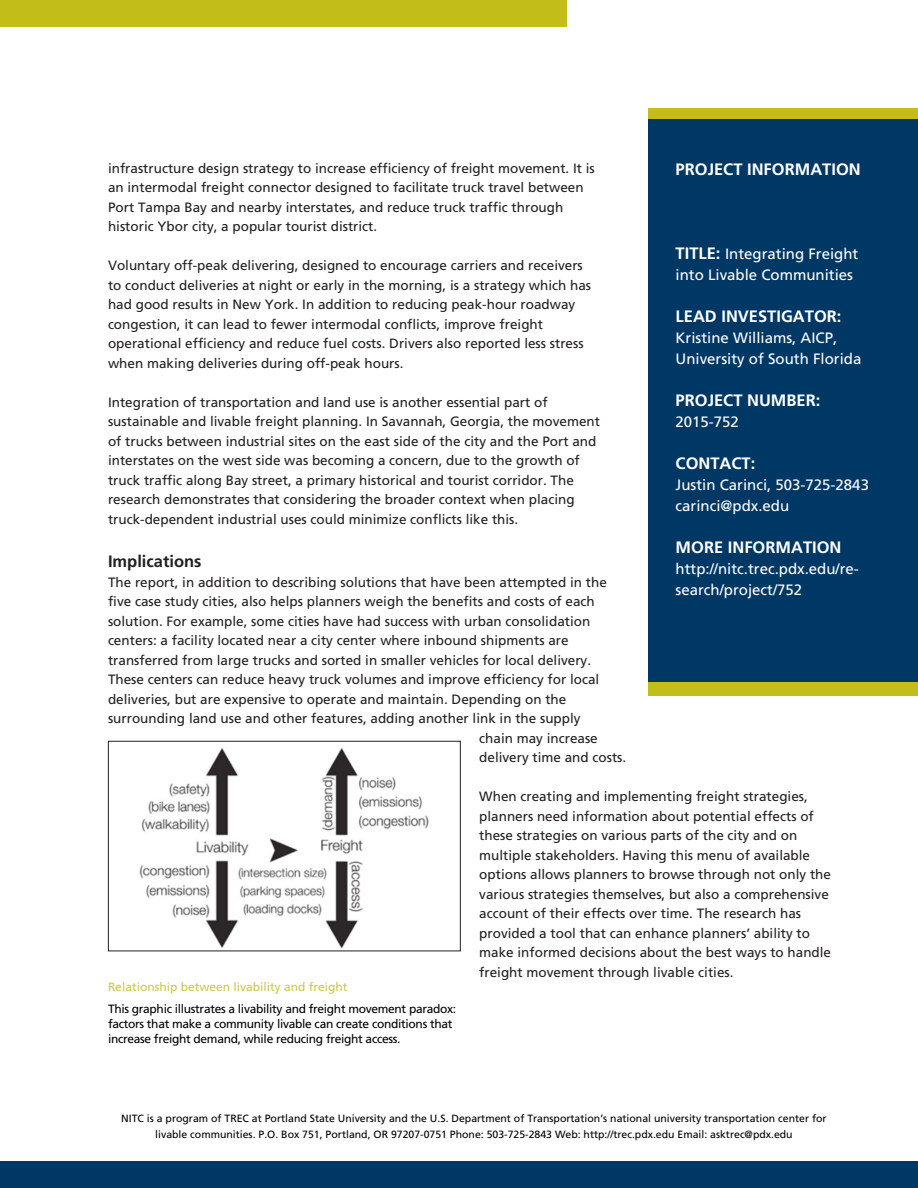
<style>
.page{position:relative;width:918px;height:1188px;background:#fff}
.page>*{position:absolute;margin:0;border:0;box-sizing:border-box;transform-origin:0 0}
.t1{font:700 16.5px "Frutiger";color:#fff}
.t2{font:700 16.5px "Frutiger";color:#231f20}
.t3{font:15px/21px "Frutiger";color:#fff}
.t4{font:13.5px/19.5px "Frutiger";color:#231f20}
.Graph_heading{font:12px/15px "Frutiger";letter-spacing:-.025em;color:#000}
.Graph_heading-2{font:12px "Frutiger";color:#cec648}
.t5{font:10.5px/16.5px "Frutiger";color:#000;text-align:center}
.s1{font-weight:700;font-size:16.5px}
</style>
<div class="page">
<div style="left:648px;top:108px;width:270px;height:14px;background:#c2bd19"></div>
<div style="left:0;top:1161px;width:918px;height:27px;background:#003865"></div>
<div style="left:0;top:0;width:567px;height:27px;background:#c2bd19"></div>
<div style="left:648px;top:119px;width:270px;height:570px;background:#003865"></div>
<div style="left:648px;top:683px;width:270px;height:13px;background:#c2bd19"></div>
<img style="left:139px;top:748px;width:290px;height:201px">
<div style="left:108px;top:741px;width:353px;height:210px;border:1px solid #231f20"></div>
<p class="t4" style="left:108px;top:158px;width:488px">infrastructure design strategy to increase efficiency of freight movement. It is an intermodal freight connector designed to facilitate truck travel between Port Tampa Bay and nearby interstates, and reduce truck traffic through historic Ybor city, a popular tourist district.</p>
<p class="t4" style="left:108px;top:256px;width:485px">Voluntary off-peak delivering, designed to encourage carriers and receivers to conduct deliveries at night or early in the morning, is a strategy which has had good results in New York. In addition to reducing peak-hour roadway congestion, it can lead to fewer intermodal conflicts, improve freight operational efficiency and reduce fuel costs. Drivers also reported less stress when making deliveries during off-peak hours.</p>
<p class="t4" style="left:108px;top:392px;width:494px">Integration of transportation and land use is another essential part of sustainable and livable freight planning. In Savannah, Georgia, the movement of trucks between industrial sites on the east side of the city and the Port and interstates on the west side was becoming a concern, due to the growth of truck traffic along Bay street, a primary historical and tourist corridor. The research demonstrates that considering the broader context when placing truck-dependent industrial uses could minimize conflicts like this.</p>
<p class="t2" style="left:108px;top:552px;width:95px">Implications</p>
<p class="t4" style="left:108px;top:572px;width:500px">The report, in addition to describing solutions that have been attempted in the</p>
<p class="t4" style="left:108px;top:592px;width:488px">five case study cities, also helps planners weigh the benefits and costs of each</p>
<p class="t4" style="left:108px;top:611px;width:484px">solution. For example, some cities have had success with urban consolidation</p>
<p class="t4" style="left:108px;top:631px;width:462px">centers: a facility located near a city center where inbound shipments are</p>
<p class="t4" style="left:108px;top:650px;width:485px">transferred from large trucks and sorted in smaller vehicles for local delivery.</p>
<p class="t4" style="left:108px;top:670px;width:493px">These centers can reduce heavy truck volumes and improve efficiency for local</p>
<p class="t4" style="left:108px;top:689px;width:460px">deliveries, but are expensive to operate and maintain. Depending on the</p>
<p class="t4" style="left:108px;top:709px;width:474px">surrounding land use and other features, adding another link in the supply</p>
<p class="t4" style="left:479px;top:728px;width:120px">chain may increase</p>
<p class="t4" style="left:479px;top:748px;width:149px">delivery time and costs.</p>
<p class="t4" style="left:479px;top:787px;width:353px">When creating and implementing freight strategies, planners need information about potential effects of these strategies on various parts of the city and on multiple stakeholders. Having this menu of available options allows planners to browse through not only the various strategies themselves, but also a comprehensive account of their effects over time. The research has provided a tool that can enhance planners’ ability to make informed decisions about the best ways to handle freight movement through livable cities.</p>
<p class="t1" style="left:676px;top:160px;width:187px">PROJECT INFORMATION</p>
<p class="t3" style="left:676px;top:243px;width:184px"><span class="s1">TITLE:</span> Integrating Freight into Livable Communities</p>
<p class="t1" style="left:676px;top:307px;width:167px">LEAD INVESTIGATOR:</p>
<p class="t3" style="left:676px;top:327px;width:163px">Kristine Williams, AICP,</p>
<p class="t3" style="left:676px;top:348px;width:187px">University of South Florida</p>
<p class="t1" style="left:676px;top:391px;width:146px">PROJECT NUMBER:</p>
<p class="t3" style="left:676px;top:411px;width:65px">2015-752</p>
<p class="t1" style="left:676px;top:454px;width:81px">CONTACT:</p>
<p class="t3" style="left:676px;top:474px;width:195px">Justin Carinci, 503-725-2843</p>
<p class="t3" style="left:676px;top:495px;width:115px">carinci@pdx.edu</p>
<p class="t1" style="left:676px;top:538px;width:167px">MORE INFORMATION</p>
<p class="t3" style="left:676px;top:558px;width:185px">http://nitc.trec.pdx.edu/re&shy;search/project/752</p>
<p class="Graph_heading-2" style="left:108px;top:980px;width:241px">Relationship between livability and freight</p>
<p class="Graph_heading" style="left:108px;top:1001px;width:350px">This graphic illustrates a livability and freight movement paradox: factors that make a community livable can create conditions that increase freight demand, while reducing freight access.</p>
<p class="t5" style="left:121px;top:1110px;width:707px">NITC is a program of TREC at Portland State University and the U.S. Department of Transportation’s national university transportation center for livable communities. P.O. Box 751, Portland, OR 97207-0751 Phone: 503-725-2843 Web: http://trec.pdx.edu Email: asktrec@pdx.edu</p>
</div>
